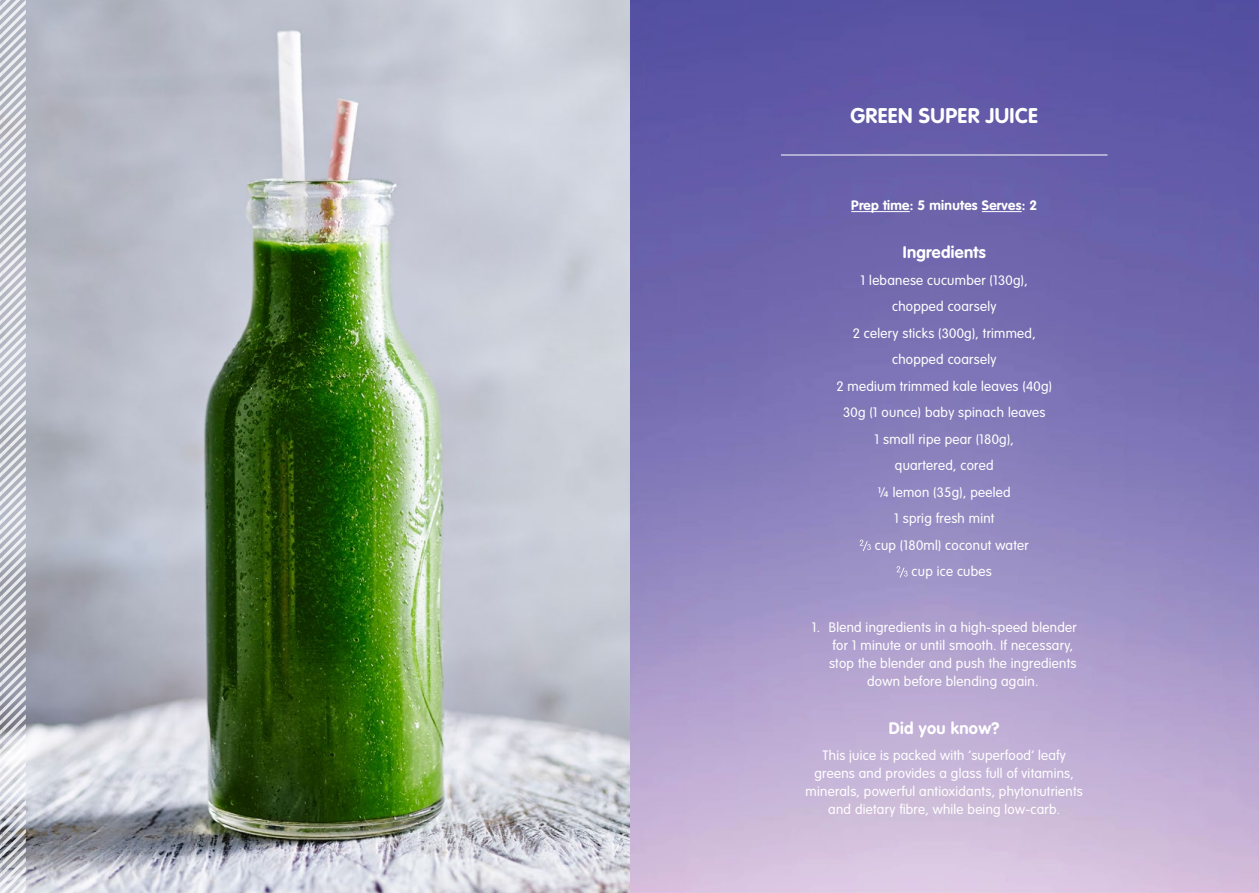
<style>
.page{position:relative;width:1259px;height:893px;background:#fff}
.page>*{position:absolute;margin:0;border:0;box-sizing:border-box;transform-origin:0 0}
.t1{font:700 21px "VAG Rounded";letter-spacing:.02em;color:#fff}
.t2{font:700 16.5px "VAG Rounded";letter-spacing:.02em;color:#fff}
.t3{font:300 13.5px/18px "VAG Rounded";letter-spacing:.02em;color:#fff;text-align:center}
.t4{font:700 13.5px "VAG Rounded";letter-spacing:.02em;color:#fff}
</style>
<div class="page">
<img style="left:26px;top:0;width:1233px;height:893px">
<hr style="left:781px;top:155px;width:326px;height:1px;background:#fff">
<svg style="left:859px;top:540px;width:12px;height:11px"></svg>
<svg style="left:896px;top:566px;width:11px;height:12px"></svg>
<hr style="left:851px;top:211px;width:59px;height:1px;background:#fff">
<hr style="left:982px;top:211px;width:39px;height:1px;background:#fff">
<svg style="left:0;top:0;width:26px;height:893px;background:#c9cbd2"></svg>
<h1 class="t1" style="left:850px;top:104px;width:189px">GREEN SUPER JUICE</h1>
<p class="t4" style="left:851px;top:198px;width:187px">Prep time: 5 minutes Serves: 2</p>
<p class="t2" style="left:902px;top:243px;width:85px">Ingredients</p>
<p class="t3" style="left:860px;top:271px;width:169px">1 lebanese cucumber (130g),</p>
<p class="t3" style="left:892px;top:298px;width:106px">chopped coarsely</p>
<p class="t3" style="left:852px;top:324px;width:184px">2 celery sticks (300g), trimmed,</p>
<p class="t3" style="left:892px;top:351px;width:106px">chopped coarsely</p>
<p class="t3" style="left:836px;top:377px;width:217px">2 medium trimmed kale leaves (40g)</p>
<p class="t3" style="left:843px;top:404px;width:204px">30g (1 ounce) baby spinach leaves</p>
<p class="t3" style="left:874px;top:430px;width:141px">1 small ripe pear (180g),</p>
<p class="t3" style="left:895px;top:457px;width:100px">quartered, cored</p>
<p class="t3" style="left:878px;top:483px;width:134px">¼ lemon (35g), peeled</p>
<p class="t3" style="left:894px;top:510px;width:102px">1 sprig fresh mint</p>
<p class="t3" style="left:874px;top:536px;width:155px">cup (180ml) coconut water</p>
<p class="t3" style="left:911px;top:563px;width:82px">cup ice cubes</p>
<p class="t3" style="left:812px;top:618px;width:266px">1. Blend ingredients in a high-speed blender</p>
<p class="t3" style="left:832px;top:636px;width:242px">for 1 minute or until smooth. If necessary,</p>
<p class="t3" style="left:829px;top:654px;width:249px">stop the blender and push the ingredients</p>
<p class="t3" style="left:867px;top:672px;width:173px">down before blending again.</p>
<p class="t2" style="left:889px;top:718px;width:112px">Did you know?</p>
<p class="t3" style="left:805px;top:746px;width:279px">This juice is packed with ‘superfood’ leafy greens and provides a glass full of vitamins, minerals, powerful antioxidants, phytonutrients and dietary fibre, while being low-carb.</p>
</div>
